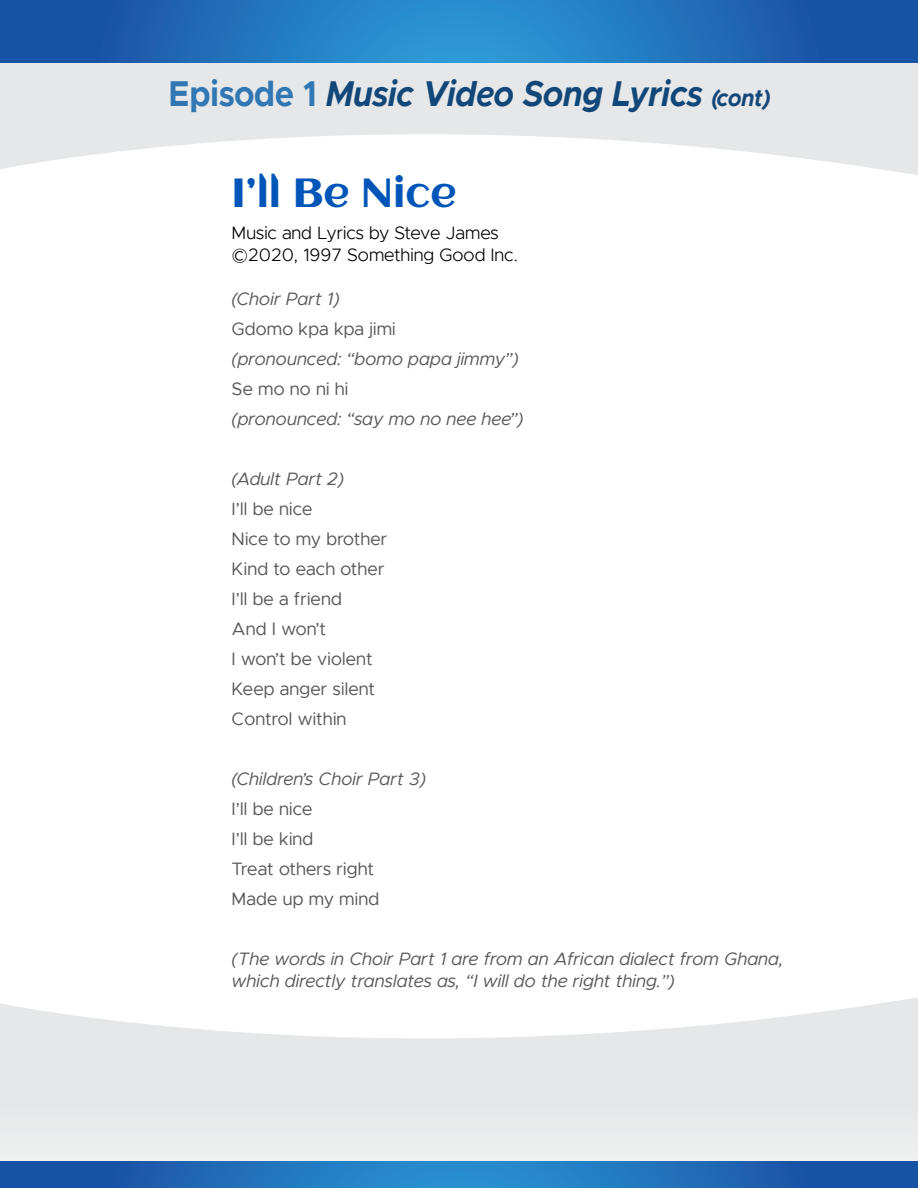
<style>
.page{position:relative;width:918px;height:1188px;background:#fff}
.page>*{position:absolute;margin:0;border:0;box-sizing:border-box;transform-origin:0 0}
.t1{font:40.5px "Aclonica";color:#0055b8}
.t2{font:italic 700 36px "Metropolis";color:#124779;scale:.9 1}
.t3{font:italic 18px/21.6px "Metropolis";letter-spacing:.01em;color:#58595b}
.t4{font:18px/30px "Metropolis";letter-spacing:.01em;color:#58595b}
.t5{font:300 18px/21.6px "Metropolis";color:#000}
.s1{font-style:normal;color:#3177b3}
.s2{font-size:24px}
</style>
<div class="page">
<svg style="left:0;top:997px;width:918px;height:164px;fill:#e6e7e8"></svg>
<svg style="left:0;top:63px;width:918px;height:112px;fill:#e6e7e8"></svg>
<svg style="left:0;top:0;width:918px;height:63px;background:#2170b8"></svg>
<svg style="left:0;top:1161px;width:918px;height:27px;background:#1f6db6"></svg>
<h2 class="t2" style="left:168px;top:71px;width:671px"><span class="s1">Episode 1</span> Music Video Song Lyrics <span class="s2">(cont)</span></h2>
<h1 class="t1" style="left:232px;top:165px;width:227px">I’ll Be Nice</h1>
<p class="t5" style="left:232px;top:222px;width:288px">Music and Lyrics by Steve James ©2020, 1997 Something Good Inc.</p>
<p class="t3" style="left:232px;top:288px;width:110px">(Choir Part 1)</p>
<p class="t4" style="left:232px;top:314px;width:166px">Gdomo kpa kpa jimi</p>
<p class="t3" style="left:232px;top:348px;width:289px">(pronounced: “bomo papa jimmy”)</p>
<p class="t4" style="left:232px;top:374px;width:118px">Se mo no ni hi</p>
<p class="t3" style="left:232px;top:408px;width:293px">(pronounced: “say mo no nee hee”)</p>
<p class="t3" style="left:232px;top:468px;width:114px">(Adult Part 2)</p>
<p class="t4" style="left:232px;top:494px;width:157px">I’ll be nice<br>Nice to my brother<br>Kind to each other<br>I’ll be a friend<br>And I won’t<br>I won’t be violent<br>Keep anger silent<br>Control within</p>
<p class="t3" style="left:232px;top:768px;width:196px">(Children’s Choir Part 3)</p>
<p class="t4" style="left:232px;top:794px;width:149px">I’ll be nice<br>I’ll be kind<br>Treat others right<br>Made up my mind</p>
<p class="t3" style="left:232px;top:948px;width:553px">(The words in Choir Part 1 are from an African dialect from Ghana, which directly translates as, “I will do the right thing.”)</p>
</div>
